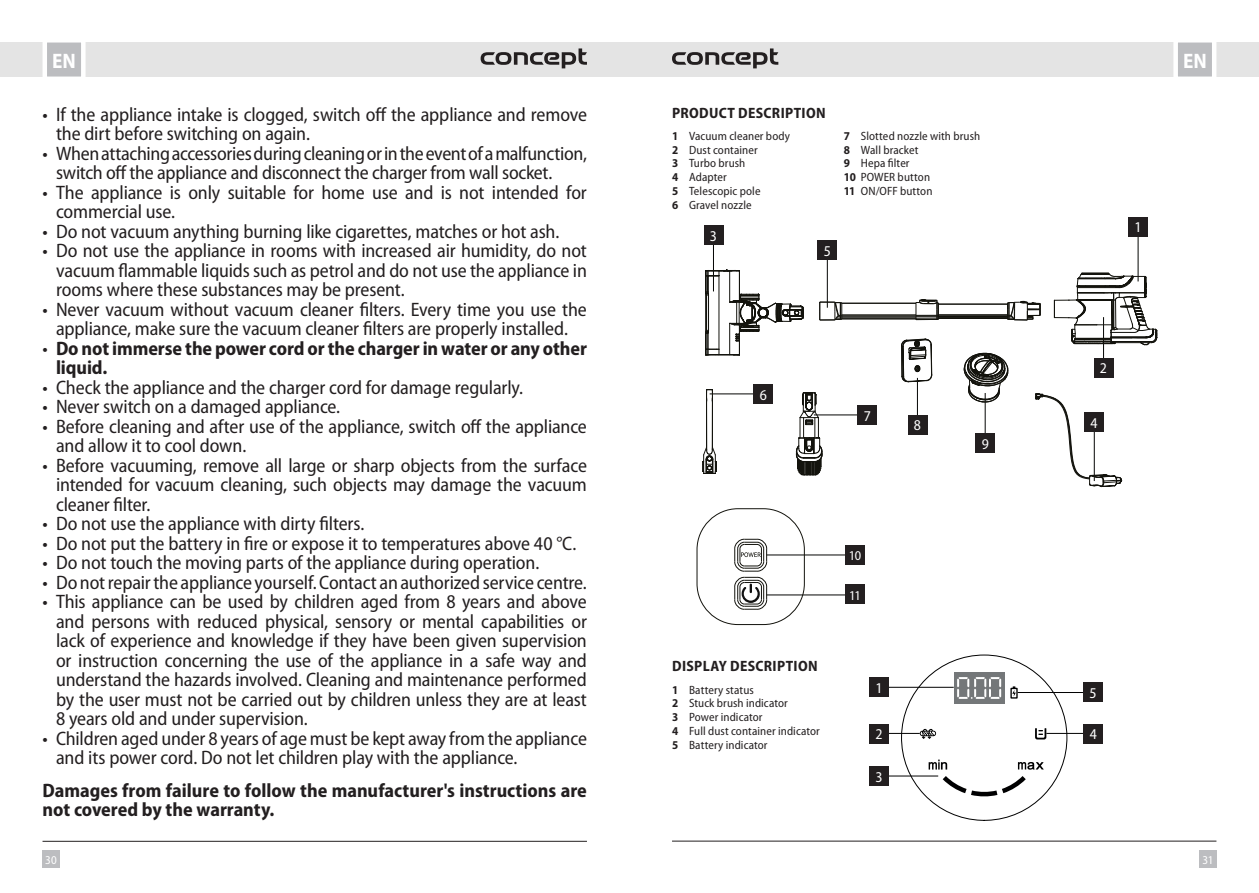
<style>
.page{position:relative;width:1259px;height:893px;background:#fff}
.page>*{position:absolute;margin:0;border:0;box-sizing:border-box;transform-origin:0 0}
.t1{font:700 semi-condensed 21px "Myriad Pro";color:#fff}
.t2{font:semi-condensed 19.5px/19.5px "Myriad Pro";letter-spacing:-.01em;color:#231f20}
.t3{font:700 semi-condensed 19.5px/19.5px "Myriad Pro";letter-spacing:-.005em;color:#231f20}
.t4{font:700 semi-condensed 15px "Myriad Pro";letter-spacing:.025em;color:#231f20}
.t5{font:semi-condensed 15px "Myriad Pro";color:#fff}
.t6{font:semi-condensed 13.5px "Myriad Pro";color:#fff}
.t7{font:semi-condensed 12px/13.8px "Myriad Pro";letter-spacing:.01em;color:#231f20}
.t8{font:semi-condensed 12px "Myriad Pro";color:#fff}
.s1{font-weight:400}
.s2{font-weight:700}
</style>
<div class="page">
<div style="left:629px;top:43px;width:630px;height:34px;background:#e4e4e4"></div>
<div style="left:0;top:43px;width:629px;height:34px;background:#e4e4e4"></div>
<div style="left:43px;top:850px;width:17px;height:17px;background:#bcbdc0"></div>
<div style="left:1199px;top:850px;width:17px;height:17px;background:#bcbdc0"></div>
<svg style="left:1171px;top:42px;width:47px;height:35px;background:#cdced0"></svg>
<svg style="left:40px;top:42px;width:48px;height:35px;background:#ceced0"></svg>
<hr style="left:672px;top:841px;width:544px;height:1px;background:#231f20">
<hr style="left:43px;top:841px;width:544px;height:1px;background:#231f20">
<svg style="left:480px;top:48px;width:107px;height:20px"></svg>
<svg style="left:672px;top:48px;width:106px;height:20px"></svg>
<hr style="left:1137px;top:229px;width:1px;height:52px;background:#040503">
<hr style="left:827px;top:255px;width:1px;height:53px;background:#040503">
<hr style="left:713px;top:239px;width:1px;height:52px;background:#040503">
<hr style="left:917px;top:378px;width:1px;height:52px;background:#040503">
<hr style="left:709px;top:394px;width:53px;height:1px;background:#040503">
<hr style="left:814px;top:415px;width:52px;height:1px;background:#040503">
<svg style="left:705px;top:270px;width:98px;height:86px"></svg>
<svg style="left:702px;top:389px;width:15px;height:85px"></svg>
<svg style="left:796px;top:392px;width:26px;height:83px"></svg>
<hr style="left:842px;top:318px;width:74px;height:1px;background:#13130d">
<hr style="left:842px;top:316px;width:74px;height:1px;background:#13130d">
<hr style="left:938px;top:317px;width:69px;height:1px;background:#13130d">
<hr style="left:842px;top:315px;width:74px;height:1px;background:#13130d">
<svg style="left:819px;top:300px;width:23px;height:21px"></svg>
<hr style="left:842px;top:303px;width:74px;height:1px;background:#13130d">
<hr style="left:938px;top:304px;width:69px;height:1px;background:#13130d">
<hr style="left:938px;top:316px;width:69px;height:1px;background:#13130d">
<hr style="left:938px;top:315px;width:69px;height:1px;background:#13130d">
<hr style="left:842px;top:319px;width:74px;height:1px;background:#13130d">
<hr style="left:938px;top:318px;width:69px;height:1px;background:#13130d">
<svg style="left:915px;top:299px;width:24px;height:21px"></svg>
<svg style="left:901px;top:338px;width:31px;height:44px"></svg>
<svg style="left:963px;top:273px;width:195px;height:215px"></svg>
<div style="left:1084px;top:413px;width:19px;height:19px;background:#231f20"></div>
<div style="left:975px;top:433px;width:20px;height:20px;background:#231f20"></div>
<div style="left:908px;top:415px;width:19px;height:19px;background:#231f20"></div>
<div style="left:753px;top:385px;width:20px;height:19px;background:#231f20"></div>
<div style="left:818px;top:241px;width:19px;height:19px;background:#231f20"></div>
<div style="left:858px;top:405px;width:19px;height:20px;background:#231f20"></div>
<div style="left:1094px;top:358px;width:19px;height:19px;background:#231f20"></div>
<div style="left:1128px;top:217px;width:19px;height:19px;background:#231f20"></div>
<div style="left:704px;top:225px;width:19px;height:19px;background:#231f20"></div>
<hr style="left:766px;top:554px;width:82px;height:1px;background:#040503">
<hr style="left:766px;top:594px;width:82px;height:1px;background:#040503">
<svg style="left:734px;top:539px;width:33px;height:71px"></svg>
<div style="left:697px;top:508px;width:107px;height:117px;border:1px solid #13130d;border-radius:41px"></div>
<div style="left:845px;top:545px;width:19px;height:19px;background:#231f20"></div>
<div style="left:845px;top:585px;width:19px;height:19px;background:#231f20"></div>
<svg style="left:900px;top:654px;width:167px;height:167px"></svg>
<hr style="left:881px;top:687px;width:72px;height:1px;background:#000001">
<hr style="left:881px;top:733px;width:38px;height:1px;background:#000001">
<hr style="left:881px;top:776px;width:57px;height:1px;background:#000001">
<hr style="left:1046px;top:733px;width:39px;height:1px;background:#000001">
<hr style="left:1017px;top:692px;width:68px;height:1px;background:#000001">
<div style="left:869px;top:678px;width:19px;height:19px;background:#231f20"></div>
<div style="left:869px;top:724px;width:19px;height:19px;background:#231f20"></div>
<div style="left:1083px;top:724px;width:20px;height:19px;background:#231f20"></div>
<div style="left:869px;top:766px;width:19px;height:20px;background:#231f20"></div>
<div style="left:1083px;top:682px;width:19px;height:20px;background:#231f20"></div>
<p class="t1" style="left:52px;top:50px;width:25px">EN</p>
<p class="t1" style="left:1183px;top:50px;width:25px">EN</p>
<p class="t2" style="left:56px;top:105px;width:532px;text-indent:-13px">• If the appliance intake is clogged, switch off the appliance and remove the dirt before switching on again.</p>
<p class="t2" style="left:56px;top:144px;width:532px;text-indent:-13px">• When attaching accessories during cleaning or in the event of a malfunction, switch off the appliance and disconnect the charger from wall socket.</p>
<p class="t2" style="left:56px;top:183px;width:532px;text-indent:-13px">• The appliance is only suitable for home use and is not intended for commercial use.</p>
<p class="t2" style="left:43px;top:222px;width:518px">• Do not vacuum anything burning like cigarettes, matches or hot ash.</p>
<p class="t2" style="left:56px;top:242px;width:532px;text-align:justify;text-indent:-13px">• Do not use the appliance in rooms with increased air humidity, do not vacuum flammable liquids such as petrol and do not use the appliance in rooms where these substances may be present.</p>
<p class="t2" style="left:43px;top:300px;width:546px;text-align:center">• Never vacuum without vacuum cleaner filters. Every time you use the appliance, make sure the vacuum cleaner filters are properly installed.</p>
<p class="t3" style="left:56px;top:339px;width:532px;text-indent:-13px"><span class="s1">•</span> Do not immerse the power cord or the charger in water or any other liquid.</p>
<p class="t2" style="left:43px;top:378px;width:482px">• Check the appliance and the charger cord for damage regularly.</p>
<p class="t2" style="left:43px;top:398px;width:299px">• Never switch on a damaged appliance.</p>
<p class="t2" style="left:56px;top:417px;width:532px;text-indent:-13px">• Before cleaning and after use of the appliance, switch off the appliance and allow it to cool down.</p>
<p class="t2" style="left:56px;top:456px;width:532px;text-align:justify;text-indent:-13px">• Before vacuuming, remove all large or sharp objects from the surface intended for vacuum cleaning, such objects may damage the vacuum cleaner filter.</p>
<p class="t2" style="left:43px;top:515px;width:323px">• Do not use the appliance with dirty filters.</p>
<p class="t2" style="left:43px;top:534px;width:535px">• Do not put the battery in fire or expose it to temperatures above 40 °C.</p>
<p class="t2" style="left:43px;top:554px;width:498px">• Do not touch the moving parts of the appliance during operation.</p>
<p class="t2" style="left:43px;top:573px;width:546px">• Do not repair the appliance yourself. Contact an authorized service centre.</p>
<p class="t2" style="left:56px;top:593px;width:532px;text-align:justify;text-indent:-13px">• This appliance can be used by children aged from 8 years and above and persons with reduced physical, sensory or mental capabilities or lack of experience and knowledge if they have been given supervision or instruction concerning the use of the appliance in a safe way and understand the hazards involved. Cleaning and maintenance performed by the user must not be carried out by children unless they are at least 8 years old and under supervision.</p>
<p class="t2" style="left:56px;top:729px;width:532px;text-indent:-13px">• Children aged under 8 years of age must be kept away from the appliance and its power cord. Do not let children play with the appliance.</p>
<p class="t3" style="left:43px;top:781px;width:546px">Damages from failure to follow the manufacturer's instructions are not covered by the warranty.</p>
<p class="t4" style="left:672px;top:104px;width:155px">PRODUCT DESCRIPTION</p>
<p class="t7" style="left:672px;top:129px;width:120px"><span class="s2">1</span> Vacuum cleaner body<br><span class="s2">2</span> Dust container<br><span class="s2">3</span> Turbo brush<br><span class="s2">4</span> Adapter<br><span class="s2">5</span> Telescopic pole<br><span class="s2">6</span> Gravel nozzle</p>
<p class="t7" style="left:844px;top:129px;width:138px"><span class="s2">7</span> Slotted nozzle with brush<br><span class="s2">8</span> Wall bracket<br><span class="s2">9</span> Hepa filter<br><span class="s2">10</span> POWER button<br><span class="s2">11</span> ON/OFF button</p>
<p class="t5" style="left:1134px;top:219px;width:9px">1</p>
<p class="t5" style="left:710px;top:227px;width:9px">3</p>
<p class="t5" style="left:824px;top:243px;width:9px">5</p>
<p class="t5" style="left:1100px;top:360px;width:9px">2</p>
<p class="t5" style="left:759px;top:387px;width:9px">6</p>
<p class="t5" style="left:864px;top:407px;width:9px">7</p>
<p class="t5" style="left:1090px;top:415px;width:9px">4</p>
<p class="t5" style="left:914px;top:417px;width:9px">8</p>
<p class="t5" style="left:981px;top:436px;width:9px">9</p>
<p class="t6" style="left:848px;top:548px;width:14px">10</p>
<p class="t6" style="left:849px;top:588px;width:13px">11</p>
<p class="t4" style="left:672px;top:658px;width:147px">DISPLAY DESCRIPTION</p>
<p class="t5" style="left:875px;top:680px;width:9px">1</p>
<p class="t5" style="left:875px;top:726px;width:9px">2</p>
<p class="t5" style="left:1089px;top:726px;width:9px">4</p>
<p class="t5" style="left:875px;top:768px;width:9px">3</p>
<p class="t7" style="left:672px;top:683px;width:149px"><span class="s2">1</span> Battery status<br><span class="s2">2</span> Stuck brush indicator<br><span class="s2">3</span> Power indicator<br><span class="s2">4</span> Full dust container indicator<br><span class="s2">5</span> Battery indicator</p>
<p class="t5" style="left:1089px;top:684px;width:9px">5</p>
<p class="t8" style="left:45px;top:853px;width:13px">30</p>
<p class="t8" style="left:1202px;top:853px;width:12px">31</p>
</div>
